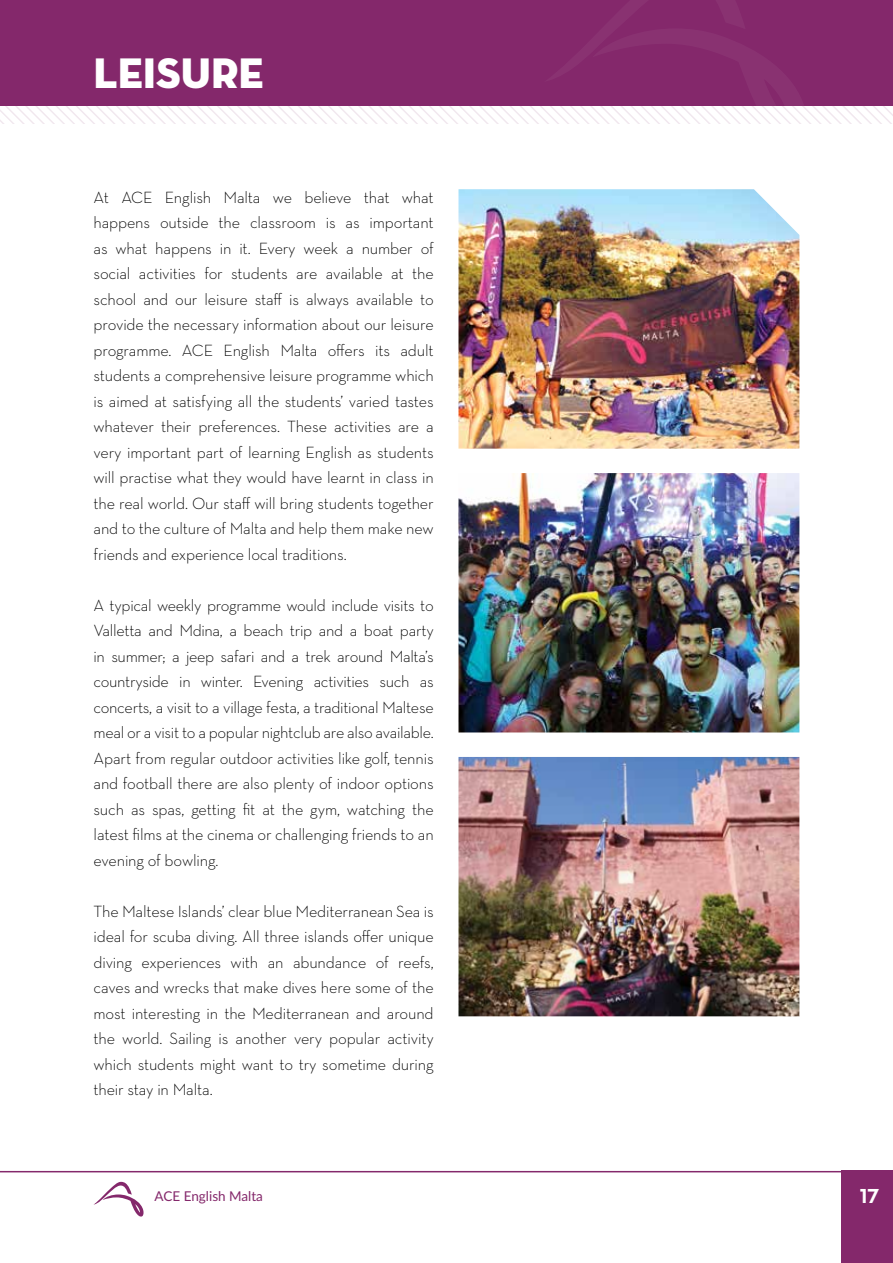
<style>
.page{position:relative;width:893px;height:1263px;background:#fff}
.page>*{position:absolute;margin:0;border:0;box-sizing:border-box;transform-origin:0 0}
.t1{font:43.5px "Neutra Disp Titling";color:#fff}
.t2{font:20.7px "Neutra Text Bold Alt";color:#fff}
.t3{font:300 16.5px/25.5px "Neutra Text";letter-spacing:-.01em;color:#000;text-align:justify}
.t4{font:13.5px "Lato";color:#84286b}
</style>
<div class="page">
<hr style="left:0;top:1171px;width:893px;height:1px;background:#84286b">
<div style="left:842px;top:1171px;width:51px;height:92px;background:#84286b"></div>
<svg style="left:93px;top:1182px;width:51px;height:35px"></svg>
<svg style="left:0;top:0;width:893px;height:124px;background:#954780"></svg>
<img style="left:458px;top:189px;width:341px;height:260px">
<img style="left:458px;top:757px;width:341px;height:259px">
<img style="left:458px;top:473px;width:341px;height:259px">
<h1 class="t1" style="left:94px;top:46px;width:91px">LEISURE</h1>
<p class="t3" style="left:94px;top:184px;width:342px">At ACE English Malta we believe that what happens outside the classroom is as important as what happens in it. Every week a number of social activities for students are available at the school and our leisure staff is always available to provide the necessary information about our leisure programme. ACE English Malta offers its adult students a comprehensive leisure programme which is aimed at satisfying all the students’ varied tastes whatever their preferences. These activities are a very important part of learning English as students will practise what they would have learnt in class in the real world. Our staff will bring students together and to the culture of Malta and help them make new friends and experience local traditions.</p>
<p class="t3" style="left:94px;top:592px;width:342px">A typical weekly programme would include visits to Valletta and Mdina, a beach trip and a boat party in summer; a jeep safari and a trek around Malta’s countryside in winter. Evening activities such as concerts, a visit to a village festa, a traditional Maltese meal or a visit to a popular nightclub are also available.<br>Apart from regular outdoor activities like golf, tennis and football there are also plenty of indoor options such as spas, getting fit at the gym, watching the latest films at the cinema or challenging friends to an evening of bowling.</p>
<p class="t3" style="left:94px;top:898px;width:342px">The Maltese Islands’ clear blue Mediterranean Sea is ideal for scuba diving. All three islands offer unique diving experiences with an abundance of reefs, caves and wrecks that make dives here some of the most interesting in the Mediterranean and around the world. Sailing is another very popular activity which students might want to try sometime during their stay in Malta.</p>
<p class="t4" style="left:154px;top:1186px;width:110px">ACE English Malta</p>
<p class="t2" style="left:860px;top:1183px;width:21px">17</p>
</div>
